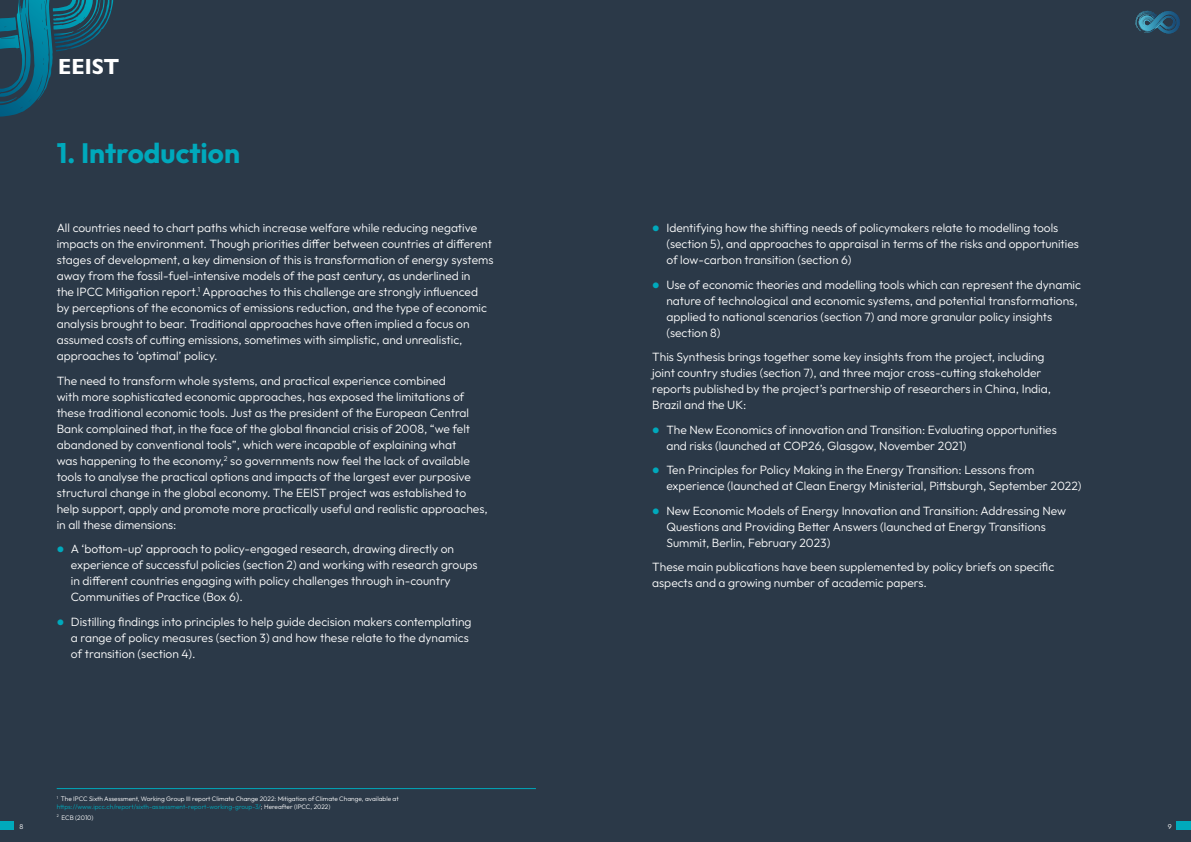
<style>
.page{position:relative;width:1191px;height:842px;background:#2b3948}
.page>*{position:absolute;margin:0;border:0;box-sizing:border-box;transform-origin:0 0}
.t1{font:700 28px "Outfit";color:#00a9bc}
.t2{font:700 22px "Gill Sans Nova";color:#fff}
.t3{font:300 12px/16px "Outfit";color:#fff}
.t4{font:300 7px "Outfit";color:#fff}
.t5{font:300 6.5px/8px "Outfit";color:#fff}
.s1{color:#00a9bc}
</style>
<div class="page">
<svg style="left:0;top:0;width:25px;height:93px"></svg>
<svg style="left:53px;top:0;width:60px;height:51px"></svg>
<hr style="left:57px;top:788px;width:479px;height:1px;background:#00a9bc">
<div style="left:0;top:821px;width:14px;height:9px;background:#00a9bc"></div>
<svg style="left:1135px;top:11px;width:39px;height:22px"></svg>
<div style="left:1176px;top:821px;width:15px;height:9px;background:#00a9bc"></div>
<h2 class="t2" style="left:58px;top:53px;width:63px">EEIST</h2>
<h1 class="t1" style="left:57px;top:137px;width:185px">1. Introduction</h1>
<p class="t3" style="left:57px;top:220px;width:438px">All countries need to chart paths which increase welfare while reducing negative impacts on the environment. Though priorities differ between countries at different stages of development, a key dimension of this is transformation of energy systems away from the fossil-fuel-intensive models of the past century, as underlined in<br>the IPCC Mitigation report.<sup>1</sup> Approaches to this challenge are strongly influenced by perceptions of the economics of emissions reduction, and the type of economic analysis brought to bear. Traditional approaches have often implied a focus on assumed costs of cutting emissions, sometimes with simplistic, and unrealistic, approaches to ‘optimal’ policy.</p>
<p class="t3" style="left:57px;top:372px;width:432px">The need to transform whole systems, and practical experience combined<br>with more sophisticated economic approaches, has exposed the limitations of these traditional economic tools. Just as the president of the European Central Bank complained that, in the face of the global financial crisis of 2008, “we felt abandoned by conventional tools”, which were incapable of explaining what<br>was happening to the economy,<sup>2</sup> so governments now feel the lack of available tools to analyse the practical options and impacts of the largest ever purposive structural change in the global economy. The EEIST project was established to help support, apply and promote more practically useful and realistic approaches, in all these dimensions:</p>
<p class="t3" style="left:71px;top:541px;width:408px;text-indent:-14px"><span class="s1">●</span> A ‘bottom-up’ approach to policy-engaged research, drawing directly on experience of successful policies (section 2) and working with research groups in different countries engaging with policy challenges through in-country Communities of Practice (Box 6).</p>
<p class="t3" style="left:71px;top:613px;width:402px;text-indent:-14px"><span class="s1">●</span> Distilling findings into principles to help guide decision makers contemplating a range of policy measures (section 3) and how these relate to the dynamics of transition (section 4).</p>
<p class="t5" style="left:57px;top:794px;width:343px"><sup>1</sup> The IPCC Sixth Assessment, Working Group III report Climate Change 2022: Mitigation of Climate Change, available at <span class="s1">https://www.ipcc.ch/report/sixth-assessment-report-working-group-3/</span>; Hereafter (IPCC, 2022)</p>
<p class="t5" style="left:57px;top:813px;width:38px"><sup>2</sup> ECB (2010)</p>
<p class="t3" style="left:666px;top:220px;width:414px;text-indent:-14px"><span class="s1">●</span> Identifying how the shifting needs of policymakers relate to modelling tools (section 5), and approaches to appraisal in terms of the risks and opportunities of low-carbon transition (section 6)</p>
<p class="t3" style="left:666px;top:276px;width:416px;text-indent:-14px"><span class="s1">●</span> Use of economic theories and modelling tools which can represent the dynamic nature of technological and economic systems, and potential transformations, applied to national scenarios (section 7) and more granular policy insights (section 8)</p>
<p class="t3" style="left:652px;top:349px;width:400px">This Synthesis brings together some key insights from the project, including joint country studies (section 7), and three major cross-cutting stakeholder reports published by the project’s partnership of researchers in China, India, Brazil and the UK:</p>
<p class="t3" style="left:666px;top:421px;width:392px;text-indent:-14px"><span class="s1">●</span> The New Economics of innovation and Transition: Evaluating opportunities and risks (launched at COP26, Glasgow, November 2021)</p>
<p class="t3" style="left:666px;top:462px;width:416px;text-indent:-14px"><span class="s1">●</span> Ten Principles for Policy Making in the Energy Transition: Lessons from experience (launched at Clean Energy Ministerial, Pittsburgh, September 2022)</p>
<p class="t3" style="left:666px;top:502px;width:401px;text-indent:-14px"><span class="s1">●</span> New Economic Models of Energy Innovation and Transition: Addressing New<br>Questions and Providing Better Answers (launched at Energy Transitions<br>Summit, Berlin, February 2023)</p>
<p class="t3" style="left:652px;top:559px;width:403px">These main publications have been supplemented by policy briefs on specific aspects and a growing number of academic papers.</p>
<p class="t4" style="left:19px;top:823px;width:5px">8</p>
<p class="t4" style="left:1167px;top:823px;width:5px">9</p>
</div>
